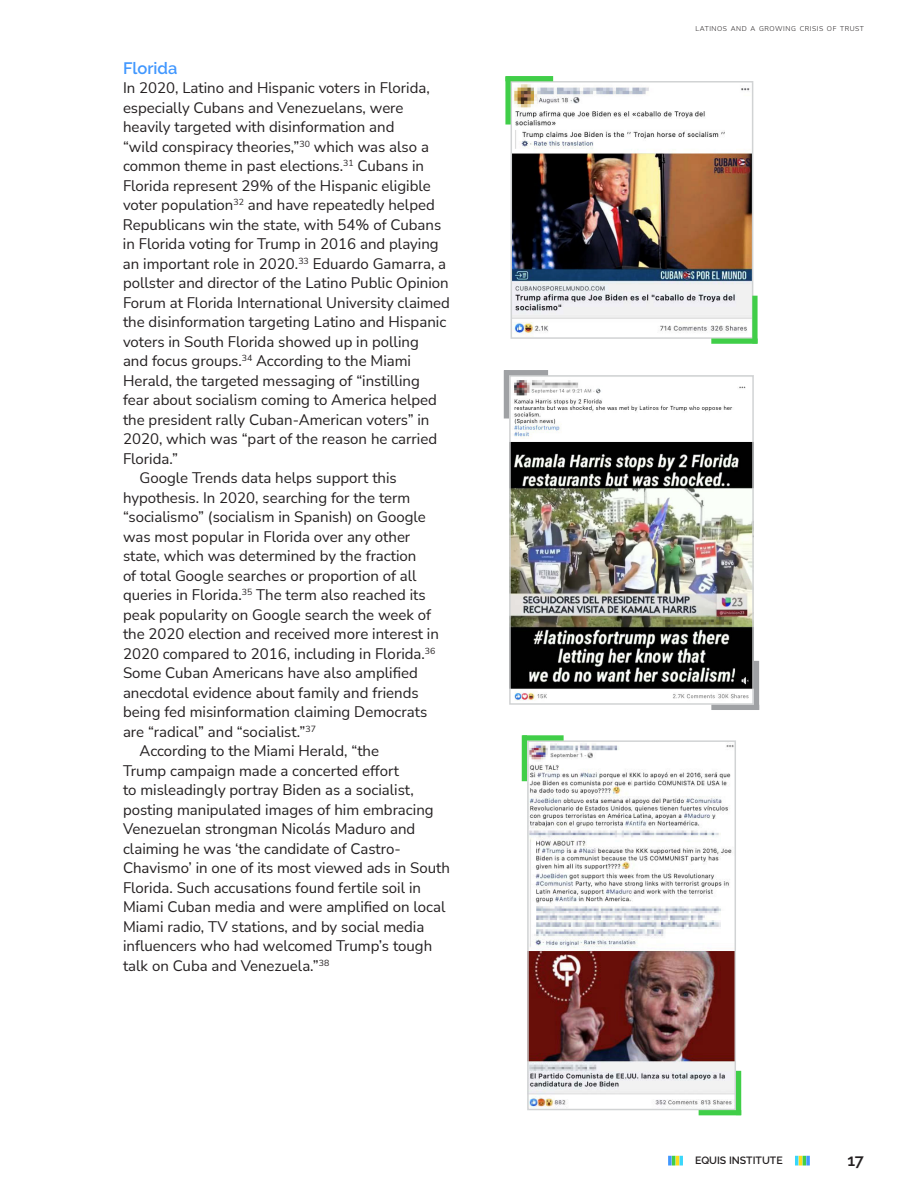
<style>
.page{position:relative;width:918px;height:1188px;background:#fff}
.page>*{position:absolute;margin:0;border:0;box-sizing:border-box;transform-origin:0 0}
.t1{font:600 16.5px "Raleway";color:#4197fe}
.t2{font:600 16.5px "Raleway";color:#231f20}
.t3{font:15px "Nunito Sans";color:#231f20}
.t4{font:600 10.5px "Raleway";color:#231f20}
.t5{font:300 6.9px "Nunito Sans";letter-spacing:.085em;color:#231f20}
</style>
<div class="page">
<svg style="left:679px;top:1156px;width:4px;height:10px"></svg>
<svg style="left:672px;top:1156px;width:7px;height:10px"></svg>
<svg style="left:668px;top:1156px;width:4px;height:10px"></svg>
<svg style="left:795px;top:1156px;width:11px;height:10px"></svg>
<svg style="left:806px;top:1156px;width:4px;height:10px"></svg>
<img style="left:514px;top:84px;width:236px;height:251px">
<div style="left:511px;top:81px;width:242px;height:258px;border:2px solid #d1d3d4"></div>
<div style="left:505px;top:76px;width:48px;height:5px;background:#40ce48"></div>
<div style="left:505px;top:77px;width:6px;height:48px;background:#40ce48"></div>
<div style="left:752px;top:296px;width:6px;height:48px;background:#40ce48"></div>
<div style="left:711px;top:339px;width:47px;height:5px;background:#40ce48"></div>
<img style="left:512px;top:380px;width:239px;height:321px">
<div style="left:509px;top:375px;width:245px;height:330px;border:2px solid #d1d3d4"></div>
<div style="left:504px;top:370px;width:44px;height:5px;background:#9fa1a4"></div>
<div style="left:504px;top:370px;width:5px;height:48px;background:#9fa1a4"></div>
<div style="left:711px;top:705px;width:48px;height:5px;background:#9fa1a4"></div>
<div style="left:754px;top:661px;width:5px;height:49px;background:#9fa1a4"></div>
<img style="left:530px;top:743px;width:203px;height:364px">
<div style="left:527px;top:740px;width:209px;height:370px;border:2px solid #d1d3d4"></div>
<div style="left:699px;top:1110px;width:42px;height:5px;background:#40ce48"></div>
<div style="left:736px;top:1071px;width:5px;height:44px;background:#40ce48"></div>
<div style="left:523px;top:735px;width:41px;height:6px;background:#40ce48"></div>
<div style="left:522px;top:735px;width:5px;height:46px;background:#40ce48"></div>
<p class="t1" style="left:123px;top:58px;width:56px">Florida</p>
<p class="t3" style="left:123px;top:77px;width:308px">In 2020, Latino and Hispanic voters in Florida,</p>
<p class="t3" style="left:123px;top:97px;width:282px">especially Cubans and Venezuelans, were</p>
<p class="t3" style="left:123px;top:116px;width:273px">heavily targeted with disinformation and</p>
<p class="t3" style="left:123px;top:136px;width:307px">“wild conspiracy theories,”<sup>30</sup> which was also a</p>
<p class="t3" style="left:123px;top:155px;width:303px">common theme in past elections.<sup>31</sup> Cubans in</p>
<p class="t3" style="left:123px;top:175px;width:309px">Florida represent 29% of the Hispanic eligible</p>
<p class="t3" style="left:123px;top:194px;width:313px">voter population<sup>32</sup> and have repeatedly helped</p>
<p class="t3" style="left:123px;top:214px;width:320px">Republicans win the state, with 54% of Cubans</p>
<p class="t3" style="left:123px;top:233px;width:317px">in Florida voting for Trump in 2016 and playing</p>
<p class="t3" style="left:123px;top:253px;width:325px">an important role in 2020.<sup>33</sup> Eduardo Gamarra, a</p>
<p class="t3" style="left:123px;top:272px;width:327px">pollster and director of the Latino Public Opinion</p>
<p class="t3" style="left:123px;top:292px;width:329px">Forum at Florida International University claimed</p>
<p class="t3" style="left:123px;top:311px;width:325px">the disinformation targeting Latino and Hispanic</p>
<p class="t3" style="left:123px;top:331px;width:297px">voters in South Florida showed up in polling</p>
<p class="t3" style="left:123px;top:350px;width:290px">and focus groups.<sup>34</sup> According to the Miami</p>
<p class="t3" style="left:123px;top:370px;width:298px">Herald, the targeted messaging of “instilling</p>
<p class="t3" style="left:123px;top:389px;width:315px">fear about socialism coming to America helped</p>
<p class="t3" style="left:123px;top:409px;width:308px">the president rally Cuban-American voters” in</p>
<p class="t3" style="left:123px;top:428px;width:316px">2020, which was “part of the reason he carried</p>
<p class="t3" style="left:123px;top:448px;width:57px">Florida.”</p>
<p class="t3" style="left:140px;top:467px;width:259px">Google Trends data helps support this</p>
<p class="t3" style="left:123px;top:487px;width:289px">hypothesis. In 2020, searching for the term</p>
<p class="t3" style="left:123px;top:506px;width:304px">“socialismo” (socialism in Spanish) on Google</p>
<p class="t3" style="left:123px;top:526px;width:289px">was most popular in Florida over any other</p>
<p class="t3" style="left:123px;top:545px;width:295px">state, which was determined by the fraction</p>
<p class="t3" style="left:123px;top:565px;width:295px">of total Google searches or proportion of all</p>
<p class="t3" style="left:123px;top:584px;width:304px">queries in Florida.<sup>35</sup> The term also reached its</p>
<p class="t3" style="left:123px;top:604px;width:310px">peak popularity on Google search the week of</p>
<p class="t3" style="left:123px;top:623px;width:317px">the 2020 election and received more interest in</p>
<p class="t3" style="left:123px;top:643px;width:314px">2020 compared to 2016, including in Florida.<sup>36</sup></p>
<p class="t3" style="left:123px;top:662px;width:296px">Some Cuban Americans have also amplified</p>
<p class="t3" style="left:123px;top:682px;width:297px">anecdotal evidence about family and friends</p>
<p class="t3" style="left:123px;top:701px;width:306px">being fed misinformation claiming Democrats</p>
<p class="t3" style="left:123px;top:721px;width:194px">are “radical” and “socialist.”<sup>37</sup></p>
<p class="t3" style="left:140px;top:740px;width:241px">According to the Miami Herald, “the</p>
<p class="t3" style="left:123px;top:760px;width:278px">Trump campaign made a concerted effort</p>
<p class="t3" style="left:123px;top:779px;width:292px">to misleadingly portray Biden as a socialist,</p>
<p class="t3" style="left:123px;top:799px;width:312px">posting manipulated images of him embracing</p>
<p class="t3" style="left:123px;top:818px;width:294px">Venezuelan strongman Nicolás Maduro and</p>
<p class="t3" style="left:123px;top:838px;width:279px">claiming he was ‘the candidate of Castro-</p>
<p class="t3" style="left:123px;top:857px;width:329px">Chavismo’ in one of its most viewed ads in South</p>
<p class="t3" style="left:123px;top:877px;width:300px">Florida. Such accusations found fertile soil in</p>
<p class="t3" style="left:123px;top:896px;width:324px">Miami Cuban media and were amplified on local</p>
<p class="t3" style="left:123px;top:916px;width:303px">Miami radio, TV stations, and by social media</p>
<p class="t3" style="left:123px;top:935px;width:311px">influencers who had welcomed Trump’s tough</p>
<p class="t3" style="left:123px;top:955px;width:208px">talk on Cuba and Venezuela.”<sup>38</sup></p>
<p class="t5" style="left:696px;top:24px;width:170px">LATINOS AND A GROWING CRISIS OF TRUST</p>
<p class="t4" style="left:695px;top:1154px;width:89px">EQUIS INSTITUTE</p>
<p class="t2" style="left:847px;top:1150px;width:18px">17</p>
</div>
